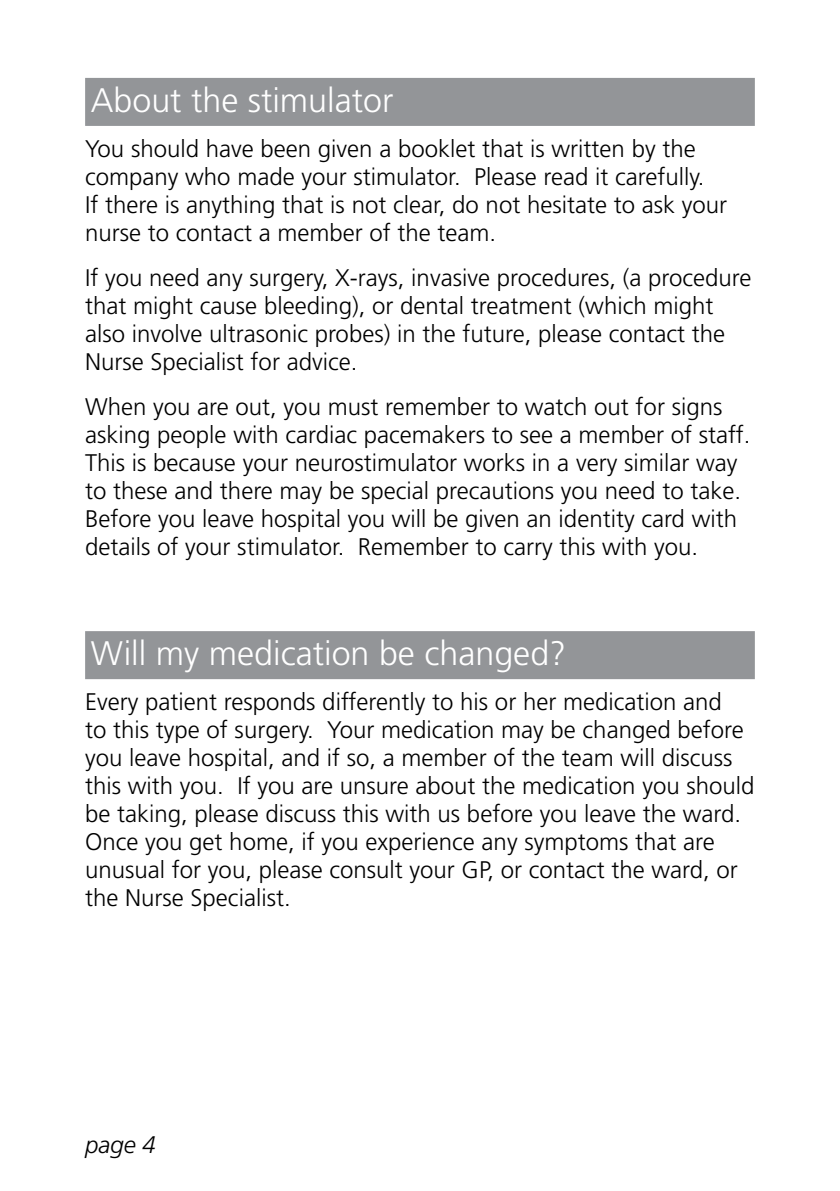
<style>
.page{position:relative;width:840px;height:1191px;background:#fff}
.page>*{position:absolute;margin:0;border:0;box-sizing:border-box;transform-origin:0 0}
.t1{font:300 34px "Frutiger";color:#fff}
.t2{font:300 24px/28px "Frutiger";color:#000}
.t3{font:italic 300 24px "Frutiger";color:#000}
</style>
<div class="page">
<div style="left:85px;top:78px;width:669px;height:48px;background:#939598"></div>
<div style="left:85px;top:631px;width:669px;height:48px;background:#939598"></div>
<h1 class="t1" style="left:91px;top:81px;width:304px">About the stimulator</h1>
<p class="t2" style="left:85px;top:134px;width:643px">You should have been given a booklet that is written by the company who made your stimulator. Please read it carefully.<br>If there is anything that is not clear, do not hesitate to ask your nurse to contact a member of the team.</p>
<p class="t2" style="left:85px;top:263px;width:667px">If you need any surgery, X-rays, invasive procedures, (a procedure that might cause bleeding), or dental treatment (which might also involve ultrasonic probes) in the future, please contact the Nurse Specialist for advice.</p>
<p class="t2" style="left:85px;top:392px;width:666px">When you are out, you must remember to watch out for signs asking people with cardiac pacemakers to see a member of staff.<br>This is because your neurostimulator works in a very similar way to these and there may be special precautions you need to take.<br>Before you leave hospital you will be given an identity card with details of your stimulator. Remember to carry this with you.</p>
<h1 class="t1" style="left:91px;top:634px;width:476px">Will my medication be changed?</h1>
<p class="t2" style="left:85px;top:687px;width:670px">Every patient responds differently to his or her medication and<br>to this type of surgery. Your medication may be changed before you leave hospital, and if so, a member of the team will discuss this with you. If you are unsure about the medication you should be taking, please discuss this with us before you leave the ward.<br>Once you get home, if you experience any symptoms that are unusual for you, please consult your GP, or contact the ward, or the Nurse Specialist.</p>
<p class="t3" style="left:85px;top:1131px;width:72px">page 4</p>
</div>
